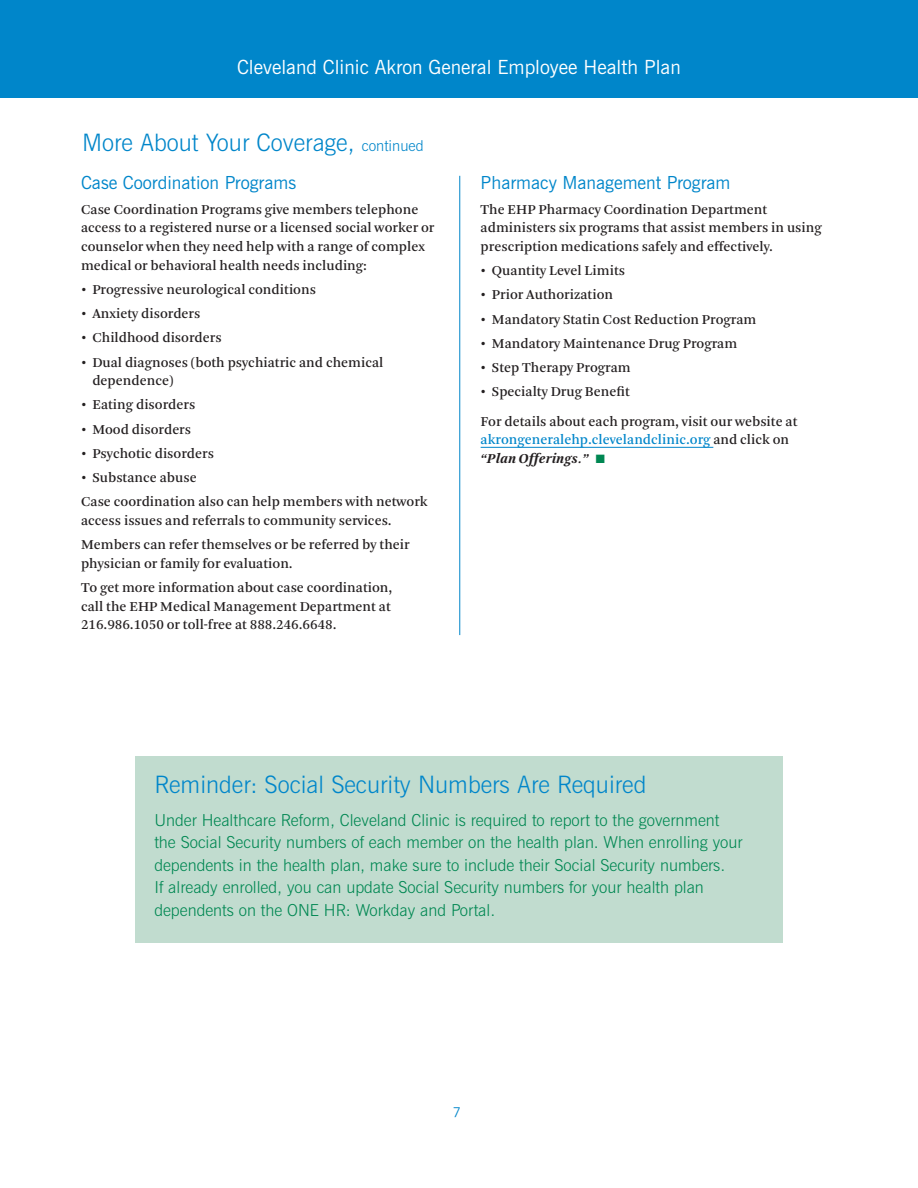
<style>
.page{position:relative;width:918px;height:1188px;background:#fff}
.page>*{position:absolute;margin:0;border:0;box-sizing:border-box;transform-origin:0 0}
.t1{font:300 24px "News Gothic BT";color:#0086ca}
.t2{font:19.5px "News Gothic BT";color:#fff}
.t3{font:18px "News Gothic BT";color:#0086ca}
.t4{font:300 16.5px/22.5px "News Gothic BT";color:#008752}
.t5{font:14.25px/18.8px "Arnhem";color:#231f20}
.t6{font:14.25px/18.8px "Arnhem";color:#0086ca}
.t7{font:13.5px "News Gothic BT";color:#0086ca}
.s1{font-size:15px}
.s2{color:#231f20}
.s3{font-weight:700;font-style:italic;color:#231f20}
</style>
<div class="page">
<div style="left:0;top:0;width:918px;height:97px;background:#0086ca"></div>
<hr style="left:481px;top:447px;width:232px;height:1px;background:#0086ca">
<hr style="left:459px;top:176px;width:1px;height:459px;background:#0086ca">
<div style="left:135px;top:756px;width:648px;height:186px;background:#c1dccf"></div>
<h2 class="t2" style="left:237px;top:60px;width:445px">Cleveland Clinic Akron General Employee Health Plan</h2>
<h1 class="t1" style="left:82px;top:134px;width:343px">More About Your Coverage, <span class="s1">continued</span></h1>
<p class="t3" style="left:81px;top:176px;width:217px">Case Coordination Programs</p>
<p class="t5" style="left:81px;top:201px;width:355px">Case Coordination Programs give members telephone access to a registered nurse or a licensed social worker or counselor when they need help with a range of complex medical or behavioral health needs including:</p>
<p class="t5" style="left:81px;top:281px;width:236px">• Progressive neurological conditions</p>
<p class="t5" style="left:81px;top:306px;width:121px">• Anxiety disorders</p>
<p class="t5" style="left:81px;top:330px;width:142px">• Childhood disorders</p>
<p class="t5" style="left:92px;top:354px;width:293px;text-indent:-11px">• Dual diagnoses (both psychiatric and chemical dependence)</p>
<p class="t5" style="left:81px;top:397px;width:116px">• Eating disorders</p>
<p class="t5" style="left:81px;top:421px;width:112px">• Mood disorders</p>
<p class="t5" style="left:81px;top:445px;width:134px">• Psychotic disorders</p>
<p class="t5" style="left:81px;top:467px;width:348px;line-height:24.2px">• Substance abuse<br>Case coordination also can help members with network</p>
<p class="t5" style="left:81px;top:509px;width:330px;line-height:24.2px">access issues and referrals to community services.<br>Members can refer themselves or be referred by their</p>
<p class="t5" style="left:81px;top:552px;width:313px;line-height:24.2px">physician or family for evaluation.<br>To get more information about case coordination,</p>
<p class="t5" style="left:81px;top:598px;width:311px">call the EHP Medical Management Department at<br>216.986.1050 or toll-free at 888.246.6648.</p>
<p class="t3" style="left:481px;top:176px;width:251px">Pharmacy Management Program</p>
<p class="t5" style="left:481px;top:201px;width:343px">The EHP Pharmacy Coordination Department administers six programs that assist members in using prescription medications safely and effectively.</p>
<p class="t5" style="left:481px;top:263px;width:146px">• Quantity Level Limits</p>
<p class="t5" style="left:481px;top:287px;width:134px">• Prior Authorization</p>
<p class="t5" style="left:481px;top:311px;width:277px">• Mandatory Statin Cost Reduction Program</p>
<p class="t5" style="left:481px;top:335px;width:258px">• Mandatory Maintenance Drug Program</p>
<p class="t5" style="left:481px;top:359px;width:152px">• Step Therapy Program</p>
<p class="t5" style="left:481px;top:378px;width:318px;line-height:29.5px">• Specialty Drug Benefit<br>For details about each program, visit our website at</p>
<p class="t6" style="left:481px;top:432px;width:310px">akrongeneralehp.clevelandclinic.org <span class="s2">and click on </span><span class="s3">“Plan Offerings.”</span></p>
<h1 class="t1" style="left:154px;top:776px;width:494px">Reminder: Social Security Numbers Are Required</h1>
<p class="t4" style="left:154px;top:810px;width:590px">Under Healthcare Reform, Cleveland Clinic is required to report to the government the Social Security numbers of each member on the health plan. When enrolling your dependents in the health plan, make sure to include their Social Security numbers.<br>If already enrolled, you can update Social Security numbers for your health plan dependents on the ONE HR: Workday and Portal.</p>
<p class="t7" style="left:453px;top:1108px;width:10px">7</p>
</div>
